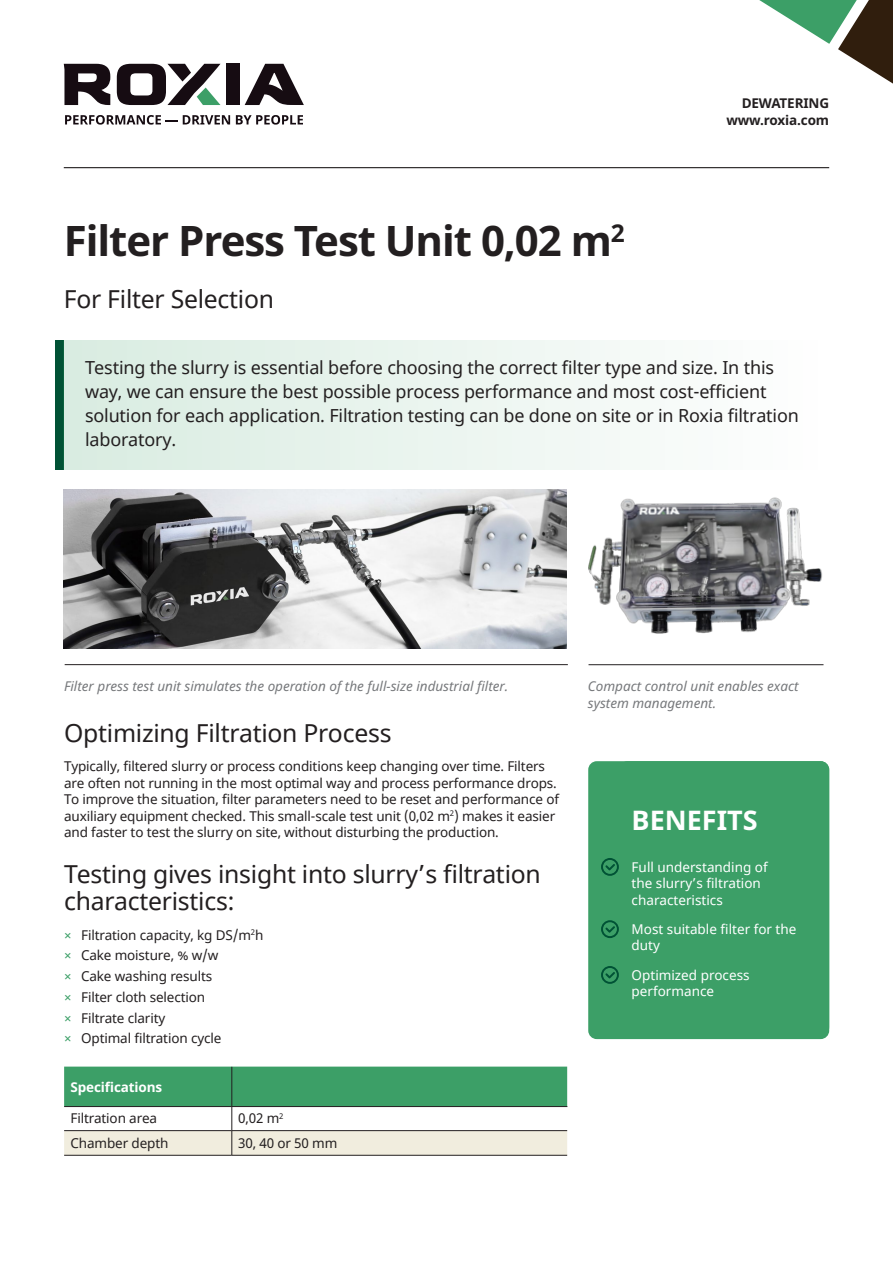
<style>
.page{position:relative;width:893px;height:1263px;background:#fff}
.page>*{position:absolute;margin:0;border:0;box-sizing:border-box;transform-origin:0 0}
.H2_-_28_28{font:700 42px "Noto Sans";letter-spacing:-.025em;color:#231f20}
.H3_-_18_22_White{font:700 27px "Noto Sans";color:#fff}
.H4_-_16_5_18{font:24.75px/27px "Noto Sans";letter-spacing:-.01em;color:#231f20}
.INTRO_14_18{font:18px/24px "Noto Sans";letter-spacing:-.01em;color:#231f20}
.BODY_-_REG_9_11{font:13.5px/16.5px "Noto Sans";letter-spacing:-.01em;color:#231f20}
.BODY_-_ITALIC_9_11{font:italic 13.5px "Noto Sans";color:#76787b}
.BULLET_-_BENEFITS_9{font:13.5px/16.5px "Noto Sans";color:#fff}
.TABLE_Body_cell_9_11{font:13.5px "Noto Sans";letter-spacing:-.01em;color:#231f20}
.Header_BOLD_9_11{font:700 13.5px "Noto Sans";letter-spacing:-.01em;color:#231f20}
.TABLE_Header_Cell{font:700 13.5px "Noto Sans";letter-spacing:-.01em;color:#fff}
.s1{color:#3c9f67}
</style>
<div class="page">
<svg style="left:65px;top:115px;width:165px;height:10px"></svg>
<svg style="left:236px;top:115px;width:67px;height:10px"></svg>
<svg style="left:245px;top:64px;width:59px;height:41px"></svg>
<div style="left:227px;top:64px;width:13px;height:41px;background:#160c12"></div>
<svg style="left:117px;top:64px;width:103px;height:41px"></svg>
<svg style="left:64px;top:64px;width:46px;height:41px"></svg>
<svg style="left:759px;top:0;width:134px;height:84px"></svg>
<hr style="left:64px;top:167px;width:765px;height:1px;background:#231f20">
<div style="left:588px;top:761px;width:241px;height:278px;background:#3c9f67;border-radius:9px"></div>
<svg style="left:601px;top:858px;width:18px;height:18px"></svg>
<svg style="left:601px;top:920px;width:18px;height:18px"></svg>
<svg style="left:601px;top:966px;width:18px;height:18px"></svg>
<hr style="left:64px;top:1155px;width:168px;height:1px;background:#231f20">
<hr style="left:232px;top:1155px;width:335px;height:1px;background:#231f20">
<svg style="left:64px;top:1066px;width:503px;height:89px"></svg>
<img style="left:588px;top:497px;width:234px;height:137px">
<hr style="left:588px;top:664px;width:235px;height:1px;background:#231f20">
<hr style="left:65px;top:664px;width:503px;height:1px;background:#231f20">
<img style="left:64px;top:489px;width:503px;height:159px">
<div style="left:55px;top:340px;width:9px;height:130px;background:#005235"></div>
<div style="left:64px;top:340px;width:765px;height:130px;background:linear-gradient(to right,#d9ece1,#fff)"></div>
<p class="H2_-_28_28" style="left:64px;top:211px;width:563px">Filter Press Test Unit 0,02 m<sup>2</sup></p>
<p class="H4_-_16_5_18" style="left:64px;top:286px;width:212px">For Filter Selection</p>
<p class="Header_BOLD_9_11" style="left:742px;top:94px;width:89px">DEWATERING</p>
<p class="Header_BOLD_9_11" style="left:726px;top:110px;width:104px">www.roxia.com</p>
<p class="INTRO_14_18" style="left:85px;top:356px;width:715px">Testing the slurry is essential before choosing the correct filter type and size. In this way, we can ensure the best possible process performance and most cost-efficient solution for each application. Filtration testing can be done on site or in Roxia filtration laboratory.</p>
<p class="BODY_-_ITALIC_9_11" style="left:64px;top:676px;width:446px">Filter press test unit simulates the operation of the full-size industrial filter.</p>
<p class="H4_-_16_5_18" style="left:64px;top:720px;width:329px">Optimizing Filtration Process</p>
<p class="BODY_-_REG_9_11" style="left:64px;top:758px;width:496px">Typically, filtered slurry or process conditions keep changing over time. Filters are often not running in the most optimal way and process performance drops.<br>To improve the situation, filter parameters need to be reset and performance of auxiliary equipment checked. This small-scale test unit (0,02 m<sup>2</sup>) makes it easier and faster to test the slurry on site, without disturbing the production.</p>
<p class="H4_-_16_5_18" style="left:64px;top:862px;width:478px">Testing gives insight into slurry’s filtration characteristics:</p>
<p class="BODY_-_REG_9_11" style="left:64px;top:927px;width:201px"><span class="s1">×</span> Filtration capacity, kg DS/m<sup>2</sup>h</p>
<p class="BODY_-_REG_9_11" style="left:64px;top:948px;width:156px"><span class="s1">×</span> Cake moisture, % w/w</p>
<p class="BODY_-_REG_9_11" style="left:64px;top:968px;width:150px"><span class="s1">×</span> Cake washing results</p>
<p class="BODY_-_REG_9_11" style="left:64px;top:989px;width:143px"><span class="s1">×</span> Filter cloth selection</p>
<p class="BODY_-_REG_9_11" style="left:64px;top:1010px;width:103px"><span class="s1">×</span> Filtrate clarity</p>
<p class="BODY_-_REG_9_11" style="left:64px;top:1031px;width:159px"><span class="s1">×</span> Optimal filtration cycle</p>
<p class="TABLE_Header_Cell" style="left:71px;top:1077px;width:93px">Specifications</p>
<p class="TABLE_Body_cell_9_11" style="left:71px;top:1109px;width:88px">Filtration area</p>
<p class="TABLE_Body_cell_9_11" style="left:238px;top:1109px;width:47px">0,02 m<sup>2</sup></p>
<p class="BODY_-_REG_9_11" style="left:71px;top:1135px;width:99px">Chamber depth</p>
<p class="TABLE_Body_cell_9_11" style="left:238px;top:1134px;width:101px">30, 40 or 50 mm</p>
<p class="BODY_-_ITALIC_9_11" style="left:588px;top:676px;width:212px">Compact control unit enables exact</p>
<p class="BODY_-_ITALIC_9_11" style="left:588px;top:693px;width:130px">system management.</p>
<p class="H3_-_18_22_White" style="left:632px;top:801px;width:128px">BENEFITS</p>
<p class="BULLET_-_BENEFITS_9" style="left:632px;top:859px;width:138px">Full understanding of the slurry’s filtration characteristics</p>
<p class="BULLET_-_BENEFITS_9" style="left:632px;top:921px;width:166px">Most suitable filter for the duty</p>
<p class="BULLET_-_BENEFITS_9" style="left:632px;top:967px;width:120px">Optimized process performance</p>
</div>
